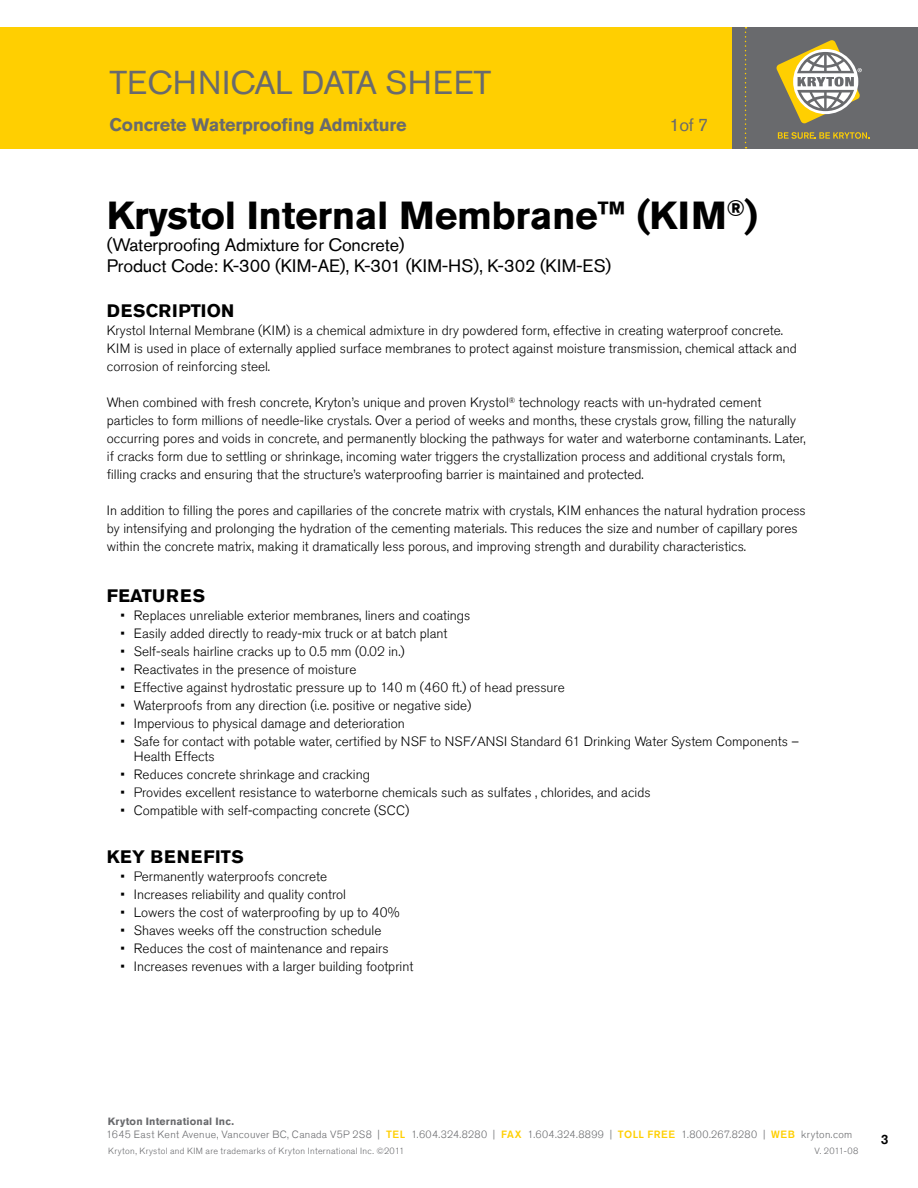
<style>
.page{position:relative;width:918px;height:1188px;background:#fff}
.page>*{position:absolute;margin:0;border:0;box-sizing:border-box;transform-origin:0 0}
.t1{font:700 39px "Akzidenz Grotesk Std";letter-spacing:-.01em;color:#000}
.t2{font:33px "Akzidenz Grotesk Std";letter-spacing:.01em;color:#696a6d}
.t3{font:18px/21.6px "Akzidenz Grotesk Std";letter-spacing:-.01em;color:#000}
.t4{font:700 18px "Akzidenz Grotesk Std";letter-spacing:.02em;color:#000}
.t5{font:700 18px "Akzidenz Grotesk Std";letter-spacing:-.01em;color:#696a6d}
.t6{font:18px "Akzidenz Grotesk Std";color:#696a6d}
.t7{font:300 13.5px/18px "Akzidenz Grotesk Std";color:#000}
.t8{font:500 13.5px "Akzidenz Grotesk Std";color:#000}
.t9{font:300 10.5px "Akzidenz Grotesk Std";letter-spacing:.03em;color:#696a6d}
.t10{font:700 10.5px "Akzidenz Grotesk Std";letter-spacing:.015em;color:#696a6d}
.t11{font:300 9px "Akzidenz Grotesk Std";letter-spacing:.035em;color:#696a6d}
.s1{font-weight:500;color:#ffcf01}
</style>
<div class="page">
<div style="left:0;top:27px;width:918px;height:122px;background:#ffcf01"></div>
<div style="left:732px;top:27px;width:186px;height:122px;background:#696a6d"></div>
<svg style="left:745px;top:27px;width:2px;height:121px"></svg>
<svg style="left:778px;top:132px;width:91px;height:7px"></svg>
<svg style="left:776px;top:40px;width:86px;height:84px"></svg>
<h2 class="t2" style="left:109px;top:63px;width:383px">TECHNICAL DATA SHEET</h2>
<h3 class="t5" style="left:109px;top:114px;width:299px">Concrete Waterproofing Admixture</h3>
<h3 class="t6" style="left:669px;top:114px;width:41px">1of 7</h3>
<h1 class="t1" style="left:107px;top:193px;width:653px">Krystol Internal Membrane™ (KIM<sup>®</sup>)</h1>
<h3 class="t3" style="left:107px;top:233px;width:506px">(Waterproofing Admixture for Concrete)<br>Product Code: K-300 (KIM-AE), K-301 (KIM-HS), K-302 (KIM-ES)</h3>
<h3 class="t4" style="left:107px;top:300px;width:129px">DESCRIPTION</h3>
<p class="t7" style="left:107px;top:322px;width:691px">Krystol Internal Membrane (KIM) is a chemical admixture in dry powdered form, effective in creating waterproof concrete.<br>KIM is used in place of externally applied surface membranes to protect against moisture transmission, chemical attack and corrosion of reinforcing steel.</p>
<p class="t7" style="left:107px;top:394px;width:700px">When combined with fresh concrete, Kryton’s unique and proven Krystol<sup>®</sup> technology reacts with un-hydrated cement particles to form millions of needle-like crystals. Over a period of weeks and months, these crystals grow, filling the naturally occurring pores and voids in concrete, and permanently blocking the pathways for water and waterborne contaminants. Later, if cracks form due to settling or shrinkage, incoming water triggers the crystallization process and additional crystals form, filling cracks and ensuring that the structure’s waterproofing barrier is maintained and protected.</p>
<p class="t7" style="left:107px;top:502px;width:700px">In addition to filling the pores and capillaries of the concrete matrix with crystals, KIM enhances the natural hydration process by intensifying and prolonging the hydration of the cementing materials. This reduces the size and number of capillary pores within the concrete matrix, making it dramatically less porous, and improving strength and durability characteristics.</p>
<h3 class="t4" style="left:107px;top:585px;width:100px">FEATURES</h3>
<p class="t7" style="left:120px;top:607px;width:352px">• Replaces unreliable exterior membranes, liners and coatings</p>
<p class="t7" style="left:120px;top:625px;width:329px">• Easily added directly to ready-mix truck or at batch plant</p>
<p class="t7" style="left:120px;top:643px;width:286px">• Self-seals hairline cracks up to 0.5 mm (0.02 in.)</p>
<p class="t7" style="left:120px;top:661px;width:237px">• Reactivates in the presence of moisture</p>
<p class="t7" style="left:120px;top:679px;width:446px">• Effective against hydrostatic pressure up to 140 m (460 ft.) of head pressure</p>
<p class="t7" style="left:120px;top:697px;width:353px">• Waterproofs from any direction (i.e. positive or negative side)</p>
<p class="t7" style="left:120px;top:715px;width:286px">• Impervious to physical damage and deterioration</p>
<p class="t7" style="left:134px;top:734px;width:667px;line-height:15px;text-indent:-14px">• Safe for contact with potable water, certified by NSF to NSF/ANSI Standard 61 Drinking Water System Components –<br>Health Effects</p>
<p class="t7" style="left:120px;top:766px;width:251px">• Reduces concrete shrinkage and cracking</p>
<p class="t7" style="left:120px;top:784px;width:532px">• Provides excellent resistance to waterborne chemicals such as sulfates , chlorides, and acids</p>
<p class="t7" style="left:120px;top:802px;width:290px">• Compatible with self-compacting concrete (SCC)</p>
<h3 class="t4" style="left:107px;top:846px;width:138px">KEY BENEFITS</h3>
<p class="t7" style="left:120px;top:868px;width:208px">• Permanently waterproofs concrete</p>
<p class="t7" style="left:120px;top:886px;width:227px">• Increases reliability and quality control</p>
<p class="t7" style="left:120px;top:904px;width:281px">• Lowers the cost of waterproofing by up to 40%</p>
<p class="t7" style="left:120px;top:922px;width:263px">• Shaves weeks off the construction schedule</p>
<p class="t7" style="left:120px;top:940px;width:270px">• Reduces the cost of maintenance and repairs</p>
<p class="t7" style="left:120px;top:958px;width:294px">• Increases revenues with a larger building footprint</p>
<p class="t10" style="left:108px;top:1115px;width:128px">Kryton International Inc.</p>
<p class="t9" style="left:106px;top:1128px;width:748px">1645 East Kent Avenue, Vancouver BC, Canada V5P 2S8 | <span class="s1">TEL</span> 1.604.324.8280 | <span class="s1">FAX</span> 1.604.324.8899 | <span class="s1">TOLL FREE</span> 1.800.267.8280 | <span class="s1">WEB</span> kryton.com</p>
<p class="t11" style="left:108px;top:1146px;width:298px">Kryton, Krystol and KIM are trademarks of Kryton International Inc. ©2011</p>
<p class="t11" style="left:815px;top:1146px;width:45px">V. 2011-08</p>
<p class="t8" style="left:881px;top:1131px;width:9px">3</p>
</div>
